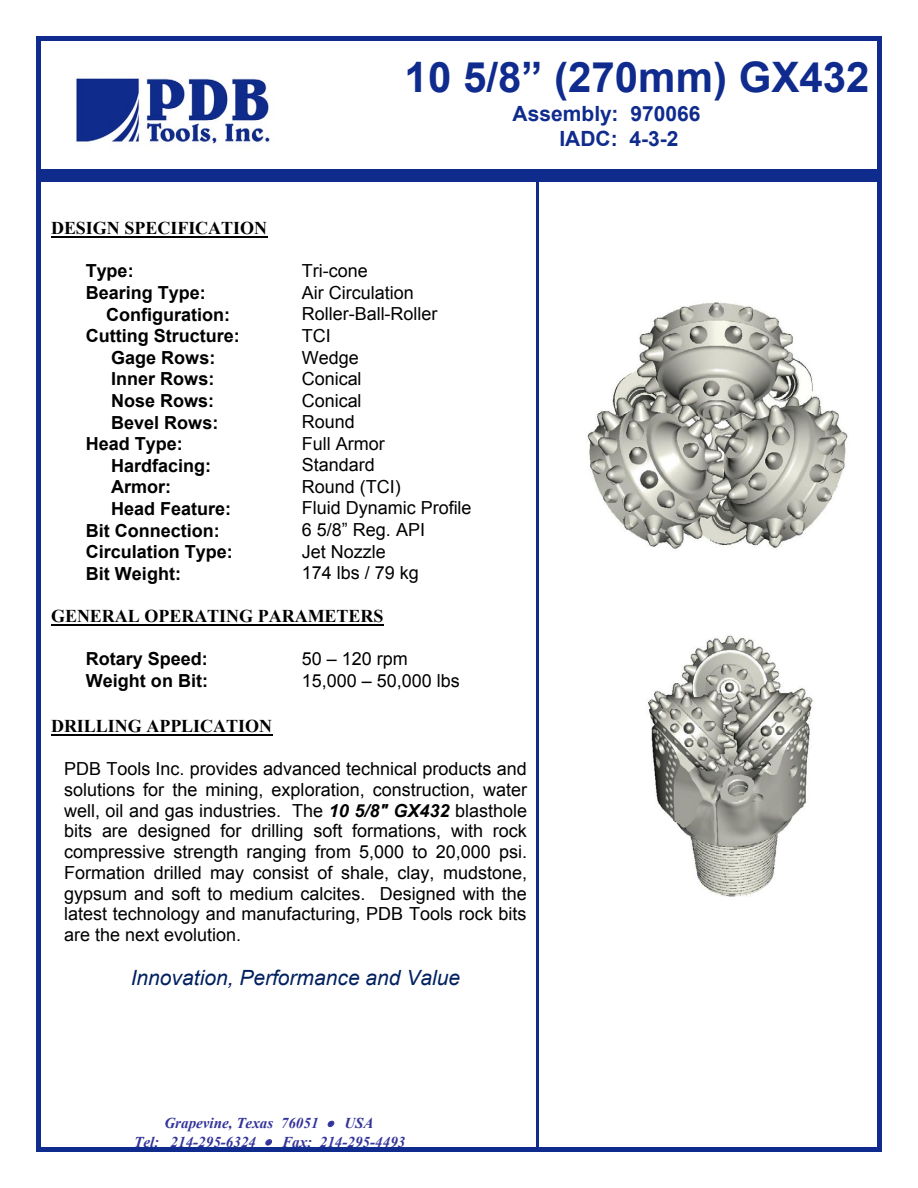
<style>
.page{position:relative;width:918px;height:1188px;background:#fff}
.page>*{position:absolute;margin:0;border:0;box-sizing:border-box;transform-origin:0 0}
.t1{font:700 42px "Arial";color:#0f2b8d}
.t2{font:italic 21px "Arial";color:#002060}
.t3{font:700 21px/24.6px "Arial";color:#0f2b8d}
.t4{font:18px/20.7px "Arial";color:#000;text-align:justify}
.t5{font:700 18px "Arial";color:#000}
.t6{font:700 18px "Times New Roman";color:#000}
.t7{font:italic 700 15px/18.3px "Times New Roman";color:#33339a;text-align:center}
.s1{font-weight:700;font-style:italic}
</style>
<div class="page">
<svg style="left:327px;top:1121px;width:7px;height:6px"></svg>
<svg style="left:265px;top:1139px;width:7px;height:6px"></svg>
<img style="left:76px;top:78px;width:194px;height:68px">
<hr style="left:51px;top:236px;width:216px;height:2px;background:#000">
<hr style="left:51px;top:624px;width:332px;height:2px;background:#000">
<hr style="left:51px;top:734px;width:221px;height:2px;background:#000">
<div style="left:40px;top:169px;width:838px;height:13px;background:#0f2b8c"></div>
<img style="left:587px;top:262px;width:291px;height:677px">
<hr style="left:537px;top:182px;width:2px;height:965px;background:#0f2b8c">
<hr style="left:36px;top:36px;width:846px;height:4px;background:#0f2b8d">
<hr style="left:36px;top:40px;width:4px;height:1108px;background:#0f2b8d">
<hr style="left:878px;top:40px;width:4px;height:1108px;background:#0f2b8d">
<hr style="left:36px;top:1148px;width:846px;height:4px;background:#0f2b8d">
<p class="t6" style="left:51px;top:216px;width:218px">DESIGN SPECIFICATION</p>
<h1 class="t1" style="left:405px;top:49px;width:466px">10 5/8” (270mm) GX432</h1>
<p class="t3" style="left:559px;top:102px;width:142px;text-indent:-47px">Assembly: 970066<br>IADC: 4-3-2</p>
<p class="t5" style="left:86px;top:259px;width:49px">Type:</p>
<p class="t4" style="left:302px;top:261px;width:67px">Tri-cone</p>
<p class="t5" style="left:86px;top:281px;width:121px">Bearing Type:</p>
<p class="t4" style="left:302px;top:282px;width:113px">Air Circulation</p>
<p class="t5" style="left:106px;top:302px;width:126px">Configuration:</p>
<p class="t4" style="left:302px;top:304px;width:137px">Roller-Ball-Roller</p>
<p class="t5" style="left:86px;top:324px;width:156px">Cutting Structure:</p>
<p class="t4" style="left:302px;top:326px;width:31px">TCI</p>
<p class="t5" style="left:111px;top:345px;width:106px">Gage Rows:</p>
<p class="t4" style="left:302px;top:347px;width:58px">Wedge</p>
<p class="t5" style="left:111px;top:367px;width:105px">Inner Rows:</p>
<p class="t4" style="left:302px;top:369px;width:61px">Conical</p>
<p class="t5" style="left:111px;top:389px;width:105px">Nose Rows:</p>
<p class="t4" style="left:302px;top:390px;width:61px">Conical</p>
<p class="t5" style="left:111px;top:410px;width:109px">Bevel Rows:</p>
<p class="t4" style="left:302px;top:412px;width:54px">Round</p>
<p class="t5" style="left:86px;top:432px;width:98px">Head Type:</p>
<p class="t4" style="left:302px;top:433px;width:85px">Full Armor</p>
<p class="t5" style="left:111px;top:453px;width:102px">Hardfacing:</p>
<p class="t4" style="left:302px;top:455px;width:74px">Standard</p>
<p class="t5" style="left:111px;top:475px;width:62px">Armor:</p>
<p class="t4" style="left:302px;top:476px;width:101px">Round (TCI)</p>
<p class="t5" style="left:111px;top:497px;width:122px">Head Feature:</p>
<p class="t4" style="left:302px;top:498px;width:171px">Fluid Dynamic Profile</p>
<p class="t5" style="left:86px;top:518px;width:136px">Bit Connection:</p>
<p class="t4" style="left:302px;top:520px;width:125px">6 5/8” Reg. API</p>
<p class="t5" style="left:86px;top:540px;width:148px">Circulation Type:</p>
<p class="t4" style="left:302px;top:541px;width:86px">Jet Nozzle</p>
<p class="t5" style="left:86px;top:561px;width:97px">Bit Weight:</p>
<p class="t4" style="left:302px;top:563px;width:119px">174 lbs / 79 kg</p>
<p class="t6" style="left:51px;top:604px;width:334px">GENERAL OPERATING PARAMETERS</p>
<p class="t5" style="left:86px;top:647px;width:123px">Rotary Speed:</p>
<p class="t4" style="left:302px;top:648px;width:108px">50 – 120 rpm</p>
<p class="t5" style="left:86px;top:668px;width:124px">Weight on Bit:</p>
<p class="t4" style="left:302px;top:670px;width:159px">15,000 – 50,000 lbs</p>
<p class="t6" style="left:51px;top:714px;width:223px">DRILLING APPLICATION</p>
<p class="t4" style="left:64px;top:758px;width:465px">PDB Tools Inc. provides advanced technical products and solutions for the mining, exploration, construction, water well, oil and gas industries. The <span class="s1">10 5/8" GX432</span> blasthole bits are designed for drilling soft formations, with rock compressive strength ranging from 5,000 to 20,000 psi.<br>Formation drilled may consist of shale, clay, mudstone, gypsum and soft to medium calcites. Designed with the latest technology and manufacturing, PDB Tools rock bits are the next evolution.</p>
<p class="t2" style="left:131px;top:964px;width:331px">Innovation, Performance and Value</p>
<p class="t7" style="left:134px;top:1114px;width:273px">Grapevine, Texas 76051 • USA<br>Tel: 214-295-6324 • Fax: 214-295-4493</p>
</div>
